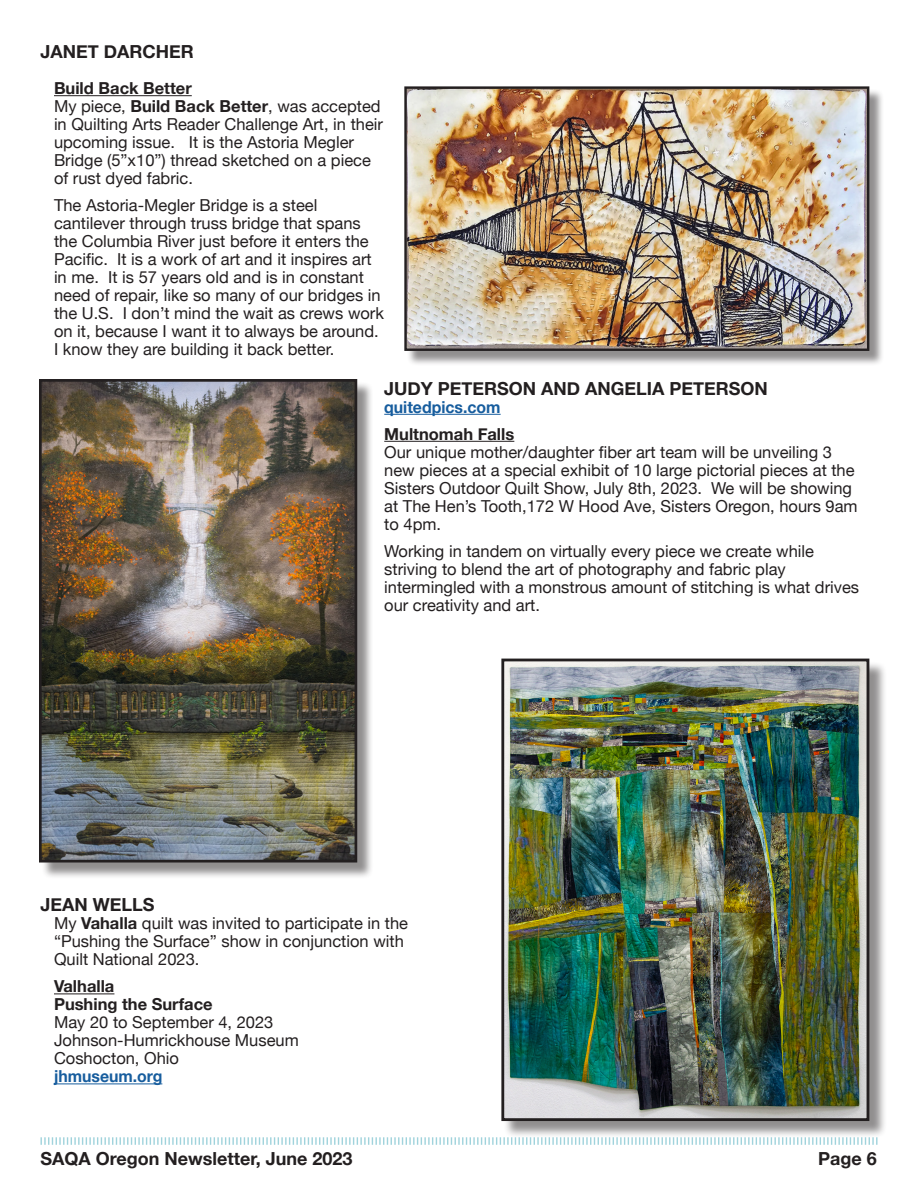
<style>
.page{position:relative;width:918px;height:1188px;background:#fff}
.page>*{position:absolute;margin:0;border:0;box-sizing:border-box;transform-origin:0 0}
.TOC_head{font:700 18px "Helvetica Neue";color:#231f20}
.Body{font:16.5px/18px "Helvetica Neue";color:#231f20}
.Body-2{font:700 16.5px "Helvetica Neue";color:#231f20}
.hyperlink{font:700 16.5px "Helvetica Neue";color:#175d9e;scale:.96 1}
.Body_Bold{font:700 16.5px "Helvetica Neue";color:#231f20}
.s1{font-weight:700}
</style>
<div class="page">
<svg style="left:40px;top:1137px;width:838px;height:8px"></svg>
<hr style="left:54px;top:95px;width:138px;height:1px;background:#231f20">
<hr style="left:384px;top:414px;width:117px;height:1px;background:#175d9e">
<hr style="left:384px;top:441px;width:130px;height:1px;background:#231f20">
<hr style="left:54px;top:993px;width:60px;height:1px;background:#231f20">
<hr style="left:54px;top:1083px;width:108px;height:1px;background:#175d9e">
<div style="left:406px;top:88px;width:478px;height:278px;background:#231f20;opacity:.5"></div>
<img style="left:407px;top:89px;width:459px;height:259px">
<div style="left:404px;top:86px;width:465px;height:265px;border:2px solid #231f20"></div>
<div style="left:41px;top:381px;width:333px;height:498px;background:#231f20;opacity:.5"></div>
<img style="left:43px;top:383px;width:310px;height:476px">
<div style="left:39px;top:379px;width:318px;height:484px;border:3px solid #231f20"></div>
<div style="left:504px;top:661px;width:383px;height:478px;background:#231f20;opacity:.5"></div>
<img style="left:505px;top:663px;width:360px;height:454px">
<div style="left:501px;top:659px;width:368px;height:462px;border:3px solid #231f20"></div>
<p class="TOC_head" style="left:40px;top:38px;width:155px">JANET DARCHER</p>
<p class="Body-2" style="left:54px;top:75px;width:139px">Build Back Better</p>
<p class="Body" style="left:54px;top:98px;width:331px">My piece, <span class="s1">Build Back Better</span>, was accepted in Quilting Arts Reader Challenge Art, in their upcoming issue. It is the Astoria Megler Bridge (5”x10”) thread sketched on a piece of rust dyed fabric.</p>
<p class="Body" style="left:54px;top:197px;width:332px">The Astoria-Megler Bridge is a steel cantilever through truss bridge that spans the Columbia River just before it enters the Pacific. It is a work of art and it inspires art in me. It is 57 years old and is in constant need of repair, like so many of our bridges in the U.S. I don’t mind the wait as crews work on it, because I want it to always be around.<br>I know they are building it back better.</p>
<p class="TOC_head" style="left:384px;top:374px;width:385px">JUDY PETERSON AND ANGELIA PETERSON</p>
<p class="hyperlink" style="left:384px;top:394px;width:123px">quitedpics.com</p>
<p class="Body-2" style="left:384px;top:421px;width:132px">Multnomah Falls</p>
<p class="Body" style="left:384px;top:444px;width:475px">Our unique mother/daughter fiber art team will be unveiling 3 new pieces at a special exhibit of 10 large pictorial pieces at the Sisters Outdoor Quilt Show, July 8th, 2023. We will be showing at The Hen’s Tooth,172 W Hood Ave, Sisters Oregon, hours 9am to 4pm.</p>
<p class="Body" style="left:384px;top:543px;width:476px">Working in tandem on virtually every piece we create while striving to blend the art of photography and fabric play intermingled with a monstrous amount of stitching is what drives our creativity and art.</p>
<p class="TOC_head" style="left:40px;top:891px;width:116px">JEAN WELLS</p>
<p class="Body" style="left:54px;top:915px;width:356px">My <span class="s1">Vahalla</span> quilt was invited to participate in the</p>
<p class="Body" style="left:54px;top:933px;width:351px">“Pushing the Surface” show in conjunction with</p>
<p class="Body" style="left:54px;top:951px;width:147px">Quilt National 2023.</p>
<p class="Body-2" style="left:54px;top:973px;width:62px">Valhalla</p>
<p class="Body_Bold" style="left:54px;top:991px;width:160px">Pushing the Surface</p>
<p class="Body" style="left:54px;top:1014px;width:221px">May 20 to September 4, 2023</p>
<p class="Body" style="left:54px;top:1032px;width:246px">Johnson-Humrickhouse Museum</p>
<p class="Body" style="left:54px;top:1050px;width:127px">Coshocton, Ohio</p>
<p class="hyperlink" style="left:54px;top:1063px;width:114px">jhmuseum.org</p>
<p class="TOC_head" style="left:40px;top:1145px;width:314px">SAQA Oregon Newsletter, June 2023</p>
<p class="TOC_head" style="left:818px;top:1145px;width:60px">Page 6</p>
</div>
